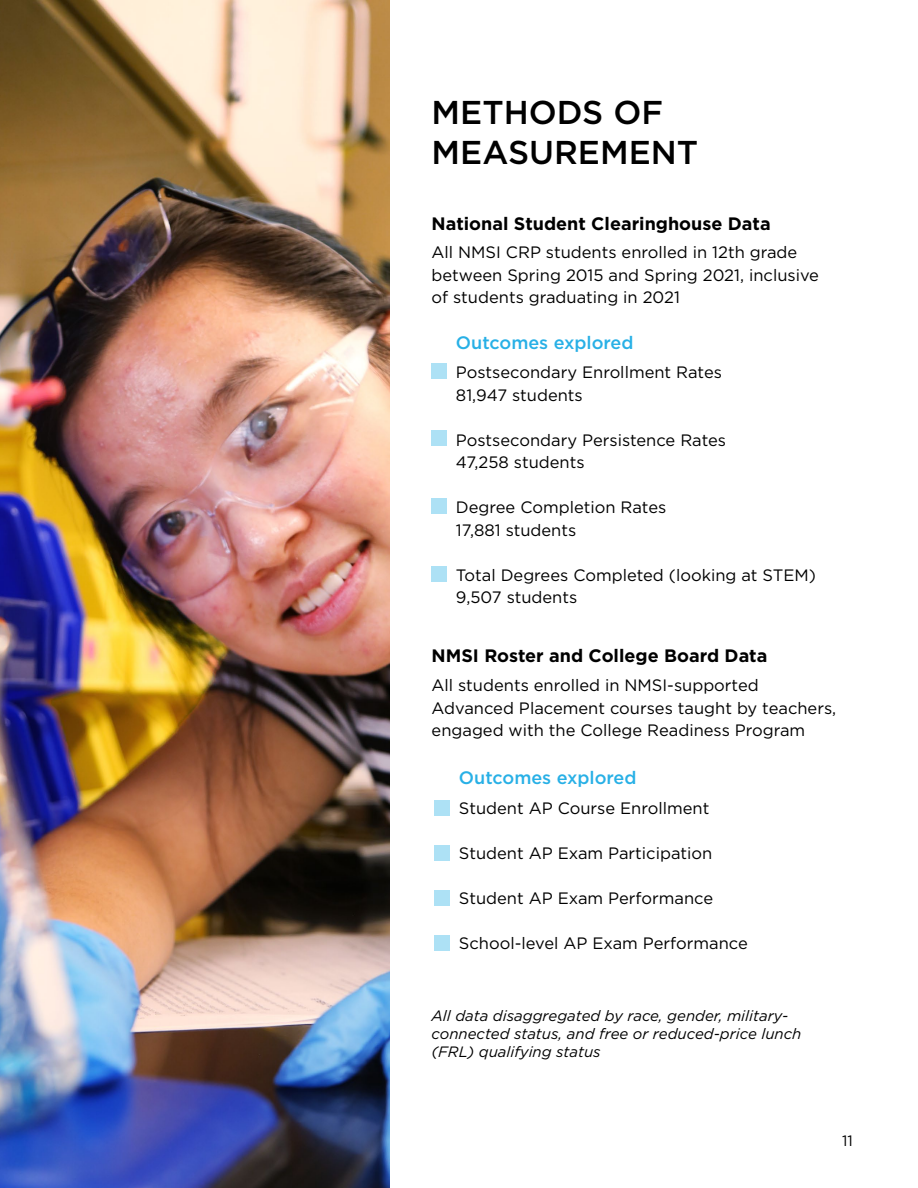
<style>
.page{position:relative;width:918px;height:1188px;background:#fff}
.page>*{position:absolute;margin:0;border:0;box-sizing:border-box;transform-origin:0 0}
.t1{font:500 33px/39.6px "Gotham";color:#000}
.t2{font:700 18px "Gotham";color:#000}
.t3{font:500 18px "Gotham";color:#28b0e6}
.t4{font:16.5px/22.5px "Gotham";color:#000}
.t5{font:italic 15px/18px "Gotham";color:#000}
.t6{font:15px "Gotham";color:#000}
</style>
<div class="page">
<img style="left:0;top:0;width:389px;height:1188px">
<div style="left:432px;top:363px;width:15px;height:15px;background:#ade1f5"></div>
<div style="left:432px;top:431px;width:15px;height:15px;background:#ade1f5"></div>
<div style="left:432px;top:499px;width:15px;height:15px;background:#ade1f5"></div>
<div style="left:432px;top:566px;width:15px;height:16px;background:#ade1f5"></div>
<div style="left:435px;top:800px;width:15px;height:15px;background:#ade1f5"></div>
<div style="left:435px;top:890px;width:15px;height:16px;background:#ade1f5"></div>
<div style="left:435px;top:935px;width:15px;height:16px;background:#ade1f5"></div>
<div style="left:435px;top:845px;width:15px;height:16px;background:#ade1f5"></div>
<h1 class="t1" style="left:432px;top:93px;width:268px">METHODS OF<br>MEASUREMENT</h1>
<p class="t2" style="left:432px;top:212px;width:341px">National Student Clearinghouse Data</p>
<p class="t4" style="left:432px;top:241px;width:389px">All NMSI CRP students enrolled in 12th grade between Spring 2015 and Spring 2021, inclusive of students graduating in 2021</p>
<p class="t3" style="left:456px;top:331px;width:179px">Outcomes explored</p>
<p class="t4" style="left:456px;top:361px;width:268px">Postsecondary Enrollment Rates<br>81,947 students</p>
<p class="t4" style="left:456px;top:428px;width:272px">Postsecondary Persistence Rates<br>47,258 students</p>
<p class="t4" style="left:456px;top:496px;width:212px">Degree Completion Rates<br>17,881 students</p>
<p class="t4" style="left:456px;top:563px;width:362px">Total Degrees Completed (looking at STEM)<br>9,507 students</p>
<p class="t2" style="left:432px;top:644px;width:337px">NMSI Roster and College Board Data</p>
<p class="t4" style="left:432px;top:674px;width:406px">All students enrolled in NMSI-supported<br>Advanced Placement courses taught by teachers, engaged with the College Readiness Program</p>
<p class="t3" style="left:459px;top:766px;width:179px">Outcomes explored</p>
<p class="t4" style="left:459px;top:796px;width:252px">Student AP Course Enrollment</p>
<p class="t4" style="left:459px;top:841px;width:255px">Student AP Exam Participation</p>
<p class="t4" style="left:459px;top:886px;width:256px">Student AP Exam Performance</p>
<p class="t4" style="left:459px;top:931px;width:290px">School-level AP Exam Performance</p>
<p class="t5" style="left:432px;top:1006px;width:371px">All data disaggregated by race, gender, military&shy;connected status, and free or reduced-price lunch (FRL) qualifying status</p>
<p class="t6" style="left:842px;top:1131px;width:12px">11</p>
</div>
